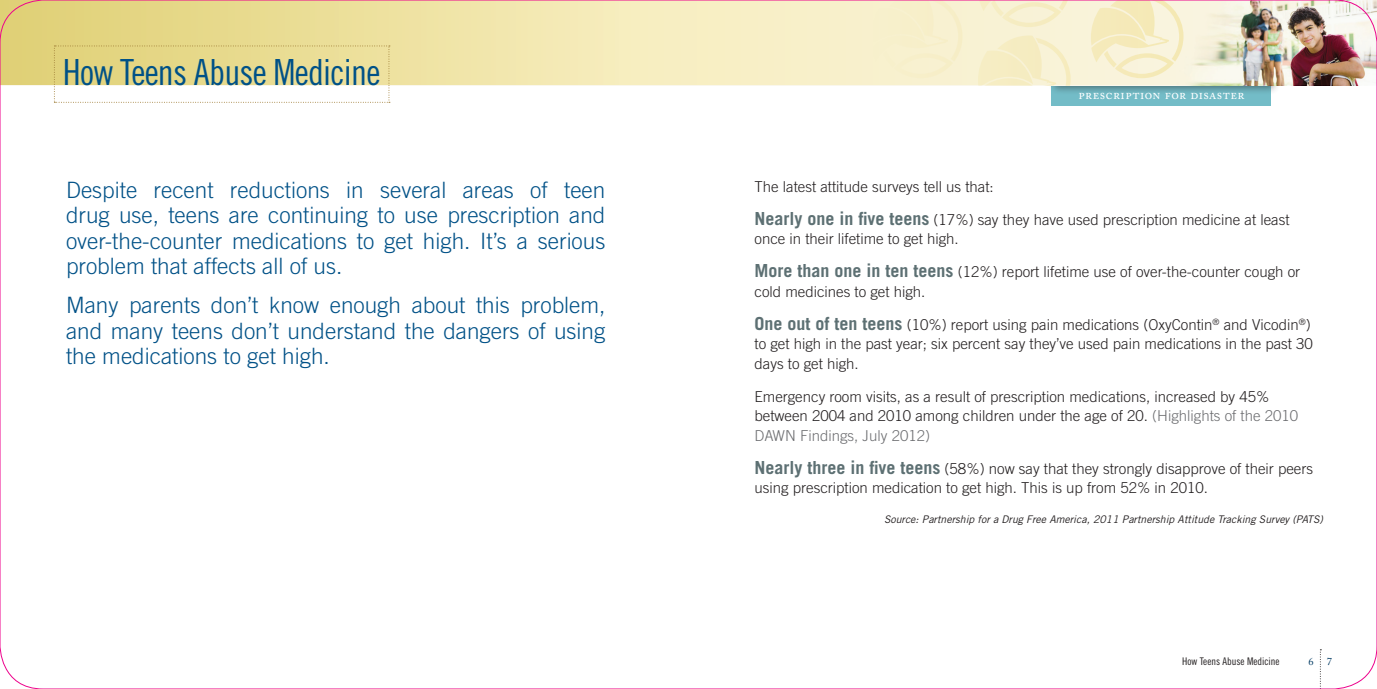
<style>
.page{position:relative;width:1377px;height:689px;background:#fff}
.page>*{position:absolute;margin:0;border:0;box-sizing:border-box;transform-origin:0 0}
.t1{font:36px "Trade Gothic Cond Eighteen";letter-spacing:-.02em;color:#005187}
.bullet_text_what_you{font:300 22.5px/25.5px "Trade Gothic";color:#005187;text-align:justify}
.bullet_text_what_you-2{font:300 15px/19.5px "Trade Gothic";color:#231f20}
.t2{font:13.5px "Adobe Caslon Pro";letter-spacing:.03em;color:#fff}
.bullet_text_what_you-3{font:italic 10.5px "Trade Gothic";color:#231f20}
.t3{font:10.5px "Trade Gothic Cond Eighteen";color:#231f20}
.t4{font:10.5px "Adobe Caslon Pro";color:#003a62}
.s1{font-weight:700;font-size:18px;color:#5d7073}
.s2{color:#6c6d70}
</style>
<div class="page">
<svg style="left:1320px;top:649px;width:1px;height:40px"></svg>
<div style="left:1052px;top:84px;width:219px;height:22px;background:#73bcc7"></div>
<div style="left:1048px;top:0;width:232px;height:94px;background:#231f20;opacity:.45"></div>
<img style="left:619px;top:0;width:758px;height:85px">
<svg style="left:1091px;top:2px;width:93px;height:76px;background:#f6eeca"></svg>
<svg style="left:1104px;top:51px;width:13px;height:16px"></svg>
<svg style="left:978px;top:2px;width:93px;height:25px;background:#f7f0d0"></svg>
<svg style="left:991px;top:0;width:13px;height:16px"></svg>
<svg style="left:978px;top:35px;width:93px;height:50px;background:#f6eeca"></svg>
<div style="left:870px;top:2px;width:93px;height:76px;background:#f7f0cd"></div>
<div style="left:883px;top:51px;width:13px;height:16px;background:#f7f0cd;border-radius:3px"></div>
<div style="left:0;top:0;width:619px;height:85px;background:linear-gradient(to right,#dfce73,#f6edbb)"></div>
<svg style="left:54px;top:46px;width:336px;height:57px"></svg>
<p class="t1" style="left:63px;top:51px;width:319px">How Teens Abuse Medicine</p>
<p class="bullet_text_what_you" style="left:66px;top:176px;width:541px">Despite recent reductions in several areas of teen drug use, teens are continuing to use prescription and over-the-counter medications to get high. It’s a serious problem that affects all of us.</p>
<p class="bullet_text_what_you" style="left:66px;top:292px;width:541px">Many parents don’t know enough about this problem, and many teens don’t understand the dangers of using the medications to get high.</p>
<p class="t2" style="left:1078px;top:86px;width:168px">prescription for disaster</p>
<p class="bullet_text_what_you-2" style="left:754px;top:176px;width:241px">The latest attitude surveys tell us that:</p>
<p class="bullet_text_what_you-2" style="left:754px;top:209px;width:537px"><span class="s1">Nearly one in five teens</span> (17%) say they have used prescription medicine at least once in their lifetime to get high.</p>
<p class="bullet_text_what_you-2" style="left:754px;top:262px;width:547px"><span class="s1">More than one in ten teens</span> (12%) report lifetime use of over-the-counter cough or cold medicines to get high.</p>
<p class="bullet_text_what_you-2" style="left:754px;top:314px;width:560px"><span class="s1">One out of ten teens</span> (10%) report using pain medications (OxyContin<sup>®</sup> and Vicodin<sup>®</sup>) to get high in the past year; six percent say they’ve used pain medications in the past 30 days to get high.</p>
<p class="bullet_text_what_you-2" style="left:754px;top:386px;width:545px">Emergency room visits, as a result of prescription medications, increased by 45% between 2004 and 2010 among children under the age of 20. <span class="s2">(Highlights of the 2010<br>DAWN Findings, July 2012)</span></p>
<p class="bullet_text_what_you-2" style="left:755px;top:458px;width:560px"><span class="s1">Nearly three in five teens</span> (58%) now say that they strongly disapprove of their peers using prescription medication to get high. This is up from 52% in 2010.</p>
<p class="bullet_text_what_you-3" style="left:884px;top:513px;width:440px">Source: Partnership for a Drug Free America, 2011 Partnership Attitude Tracking Survey (PATS)</p>
<p class="t3" style="left:1182px;top:655px;width:99px">How Teens Abuse Medicine</p>
<p class="t4" style="left:1308px;top:655px;width:7px">6</p>
<p class="t4" style="left:1327px;top:655px;width:7px">7</p>
</div>
